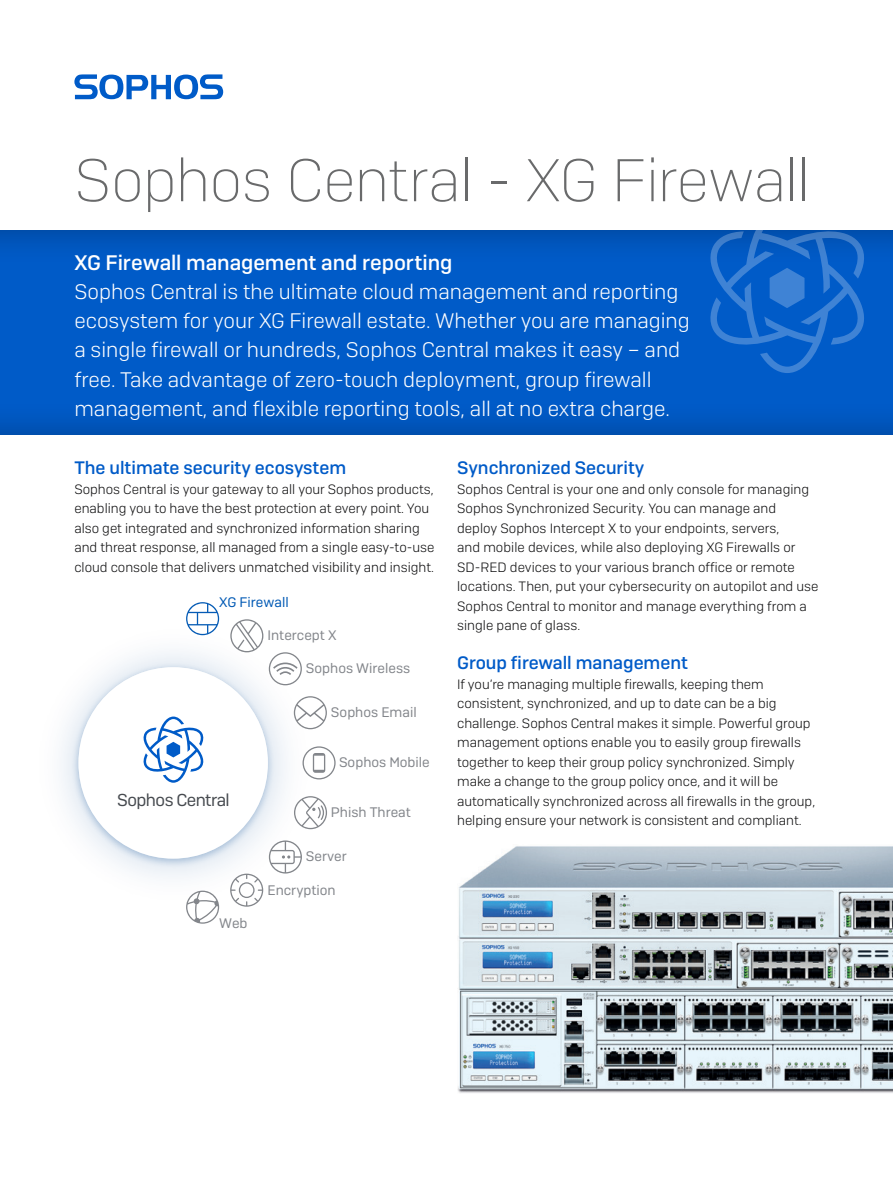
<style>
.page{position:relative;width:893px;height:1191px;background:#fff}
.page>*{position:absolute;margin:0;border:0;box-sizing:border-box;transform-origin:0 0}
.t1{font:200 60px "Sophos Sans";letter-spacing:-.015em;color:#696a6b}
.Intro_copy{font:300 21px/29.2px "Sophos Sans";color:#fff}
.Intro_subheading{font:500 21px "Sophos Sans";letter-spacing:-.005em;color:#fff}
.Intro_copy-2{font:500 18px "Sophos Sans";color:#005bc8}
.t2{font:17.25px "Sophos Sans";letter-spacing:-.03em;color:#464a4f}
.t3{font:13.8px "Sophos Sans";color:#83868b}
.t4{font:13.8px "Sophos Sans";color:#0059b4}
.Subheading_1{font:300 13.5px/19.5px "Sophos Sans";color:#0d0d0e}
</style>
<div class="page">
<div style="left:0;top:229px;width:893px;height:207px;background:#000;opacity:.3"></div>
<svg style="left:709px;top:229px;width:157px;height:144px;background:#1466c9"></svg>
<img style="left:61px;top:617px;width:261px;height:292px">
<img style="left:69px;top:659px;width:209px;height:211px">
<div style="left:78px;top:667px;width:190px;height:191px;background:#fff;border-radius:50%"></div>
<svg style="left:143px;top:716px;width:61px;height:66px"></svg>
<svg style="left:230px;top:619px;width:33px;height:33px"></svg>
<svg style="left:186px;top:602px;width:33px;height:33px"></svg>
<svg style="left:230px;top:873px;width:33px;height:33px"></svg>
<svg style="left:303px;top:746px;width:33px;height:33px"></svg>
<svg style="left:294px;top:796px;width:33px;height:33px"></svg>
<svg style="left:269px;top:652px;width:33px;height:33px"></svg>
<svg style="left:186px;top:890px;width:33px;height:33px"></svg>
<svg style="left:269px;top:840px;width:33px;height:33px"></svg>
<svg style="left:294px;top:696px;width:33px;height:33px"></svg>
<img style="left:457px;top:846px;width:436px;height:247px">
<svg style="left:74px;top:74px;width:149px;height:25px"></svg>
<p class="t1" style="left:74px;top:145px;width:737px">Sophos Central - XG Firewall</p>
<p class="Intro_subheading" style="left:74px;top:249px;width:379px">XG Firewall management and reporting</p>
<p class="Intro_copy" style="left:74px;top:276px;width:617px">Sophos Central is the ultimate cloud management and reporting ecosystem for your XG Firewall estate. Whether you are managing a single firewall or hundreds, Sophos Central makes it easy – and free. Take advantage of zero-touch deployment, group firewall management, and flexible reporting tools, all at no extra charge.</p>
<p class="Intro_copy-2" style="left:74px;top:457px;width:273px">The ultimate security ecosystem</p>
<p class="Subheading_1" style="left:74px;top:479px;width:361px">Sophos Central is your gateway to all your Sophos products,</p>
<p class="Subheading_1" style="left:74px;top:498px;width:362px">enabling you to have the best protection at every point. You also get integrated and synchronized information sharing and threat response, all managed from a single easy-to-use cloud console that delivers unmatched visibility and insight.</p>
<p class="t4" style="left:219px;top:594px;width:71px">XG Firewall</p>
<p class="t3" style="left:267px;top:627px;width:71px">Intercept X</p>
<p class="t3" style="left:306px;top:660px;width:106px">Sophos Wireless</p>
<p class="t3" style="left:331px;top:704px;width:87px">Sophos Email</p>
<p class="t2" style="left:117px;top:789px;width:114px">Sophos Central</p>
<p class="t3" style="left:219px;top:914px;width:30px">Web</p>
<p class="t3" style="left:339px;top:754px;width:92px">Sophos Mobile</p>
<p class="t3" style="left:331px;top:804px;width:81px">Phish Threat</p>
<p class="t3" style="left:306px;top:848px;width:42px">Server</p>
<p class="t3" style="left:267px;top:881px;width:70px">Encryption</p>
<p class="Intro_copy-2" style="left:457px;top:457px;width:189px">Synchronized Security</p>
<p class="Subheading_1" style="left:457px;top:479px;width:354px">Sophos Central is your one and only console for managing<br>Sophos Synchronized Security. You can manage and</p>
<p class="Subheading_1" style="left:457px;top:518px;width:363px">deploy Sophos Intercept X to your endpoints, servers,<br>and mobile devices, while also deploying XG Firewalls or SD-RED devices to your various branch office or remote locations. Then, put your cybersecurity on autopilot and use Sophos Central to monitor and manage everything from a</p>
<p class="Subheading_1" style="left:457px;top:615px;width:125px">single pane of glass.</p>
<p class="Intro_copy-2" style="left:457px;top:652px;width:232px">Group firewall management</p>
<p class="Subheading_1" style="left:457px;top:674px;width:355px">If you’re managing multiple firewalls, keeping them consistent, synchronized, and up to date can be a big challenge. Sophos Central makes it simple. Powerful group</p>
<p class="Subheading_1" style="left:457px;top:732px;width:360px">management options enable you to easily group firewalls together to keep their group policy synchronized. Simply make a change to the group policy once, and it will be automatically synchronized across all firewalls in the group, helping ensure your network is consistent and compliant.</p>
</div>
